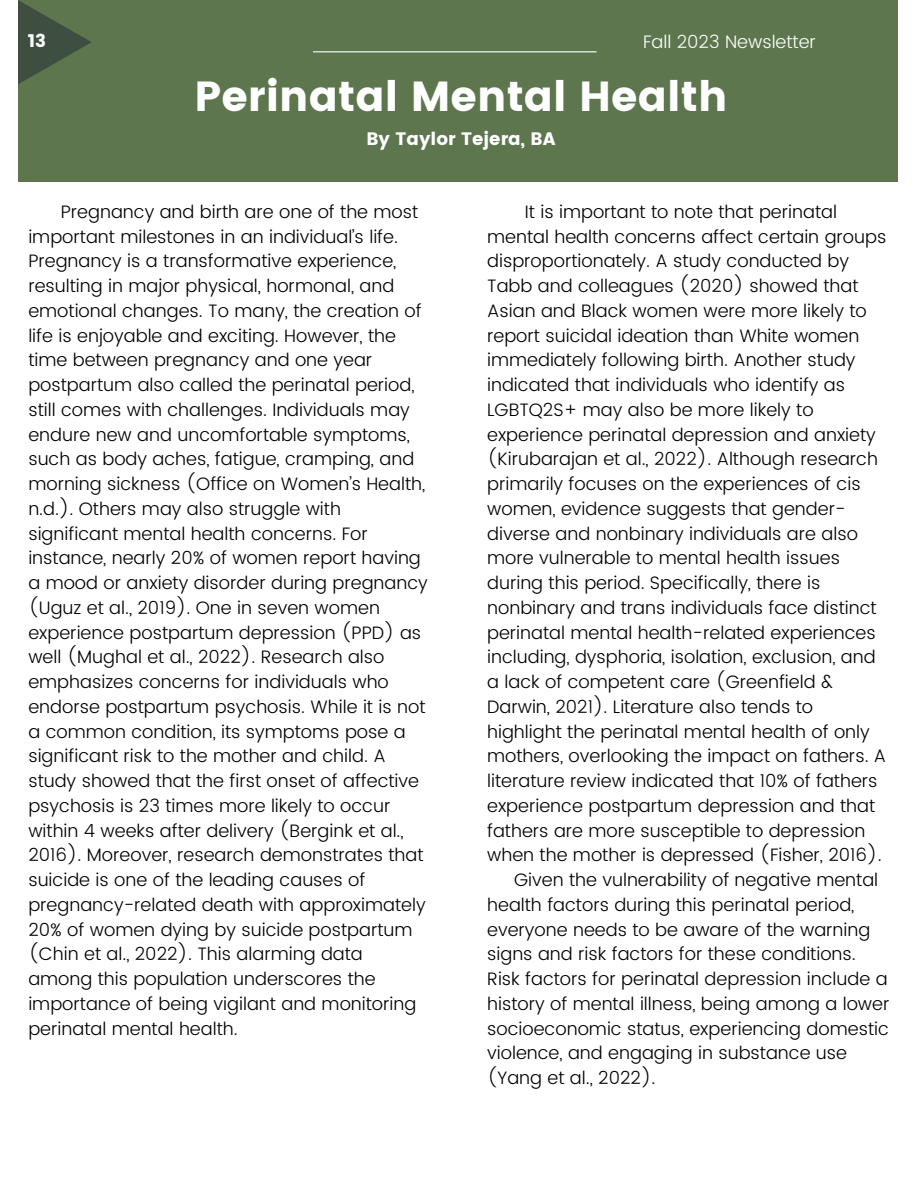
<style>
.page{position:relative;width:918px;height:1188px;background:#fff}
.page>*{position:absolute;margin:0;border:0;box-sizing:border-box;transform-origin:0 0}
.t1{font:42px "Poppins";color:#fff}
.t2{font:300 18px/24.8px "Poppins";color:#000}
.t3{font:18px "Poppins";color:#fff}
.t4{font:300 18px "Poppins";color:#fff}
</style>
<div class="page">
<div style="left:18px;top:0;width:880px;height:181px;background:#5e764e"></div>
<hr style="left:313px;top:51px;width:284px;height:1px;background:#fff">
<svg style="left:18px;top:0;width:74px;height:84px"></svg>
<p class="t3" style="left:28px;top:31px;width:20px">13</p>
<h1 class="t4" style="left:643px;top:32px;width:174px">Fall 2023 Newsletter</h1>
<p class="t1" style="left:195px;top:72px;width:534px">Perinatal Mental Health</p>
<p class="t3" style="left:367px;top:128px;width:191px">By Taylor Tejera, BA</p>
<p class="t2" style="left:28px;top:199px;width:401px;text-indent:32px">Pregnancy and birth are one of the most important milestones in an individual’s life.<br>Pregnancy is a transformative experience, resulting in major physical, hormonal, and emotional changes. To many, the creation of life is enjoyable and exciting. However, the time between pregnancy and one year postpartum also called the perinatal period, still comes with challenges. Individuals may endure new and uncomfortable symptoms, such as body aches, fatigue, cramping, and morning sickness (Office on Women’s Health, n.d.). Others may also struggle with significant mental health concerns. For instance, nearly 20% of women report having a mood or anxiety disorder during pregnancy (Uguz et al., 2019). One in seven women experience postpartum depression (PPD) as well (Mughal et al., 2022). Research also emphasizes concerns for individuals who endorse postpartum psychosis. While it is not a common condition, its symptoms pose a significant risk to the mother and child. A study showed that the first onset of affective psychosis is 23 times more likely to occur within 4 weeks after delivery (Bergink et al., 2016). Moreover, research demonstrates that suicide is one of the leading causes of pregnancy-related death with approximately 20% of women dying by suicide postpartum (Chin et al., 2022). This alarming data among this population underscores the importance of being vigilant and monitoring perinatal mental health.</p>
<p class="t2" style="left:487px;top:199px;width:401px;text-indent:38px">It is important to note that perinatal mental health concerns affect certain groups disproportionately. A study conducted by Tabb and colleagues (2020) showed that Asian and Black women were more likely to report suicidal ideation than White women immediately following birth. Another study indicated that individuals who identify as LGBTQ2S+ may also be more likely to experience perinatal depression and anxiety (Kirubarajan et al., 2022). Although research primarily focuses on the experiences of cis women, evidence suggests that gender&shy;diverse and nonbinary individuals are also more vulnerable to mental health issues during this period. Specifically, there is nonbinary and trans individuals face distinct perinatal mental health-related experiences including, dysphoria, isolation, exclusion, and a lack of competent care (Greenfield &amp; Darwin, 2021). Literature also tends to highlight the perinatal mental health of only mothers, overlooking the impact on fathers. A literature review indicated that 10% of fathers experience postpartum depression and that fathers are more susceptible to depression when the mother is depressed (Fisher, 2016).</p>
<p class="t2" style="left:487px;top:868px;width:404px;text-indent:27px">Given the vulnerability of negative mental health factors during this perinatal period, everyone needs to be aware of the warning signs and risk factors for these conditions.<br>Risk factors for perinatal depression include a history of mental illness, being among a lower socioeconomic status, experiencing domestic violence, and engaging in substance use (Yang et al., 2022).</p>
</div>
